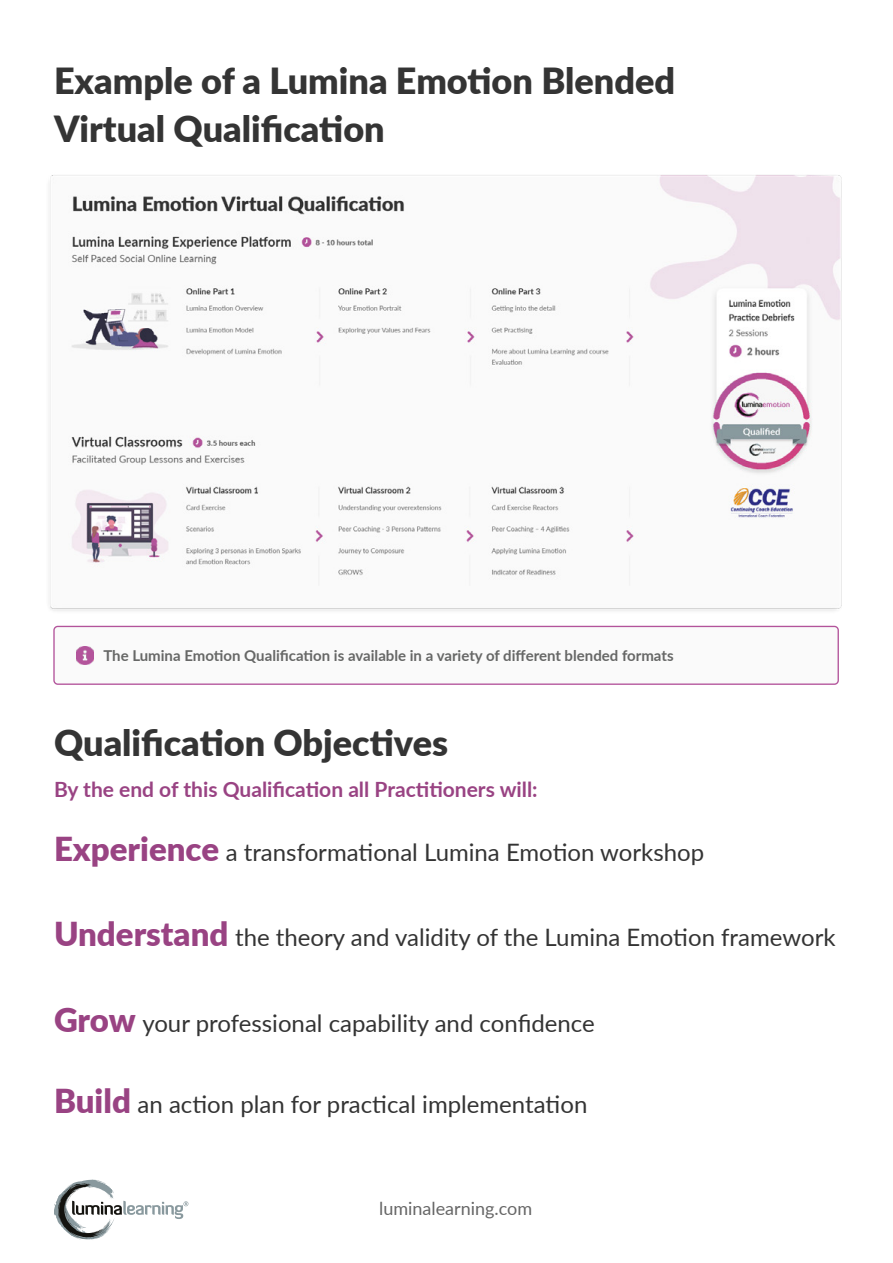
<style>
.page{position:relative;width:893px;height:1263px;background:#fff}
.page>*{position:absolute;margin:0;border:0;box-sizing:border-box;transform-origin:0 0}
.t1{font:900 36px/48px "Lato";color:#343434}
.t2{font:24px "Lato";color:#343434}
.t3{font:700 21px "Lato";color:#994383}
.t4{font:18px "Lato";color:#666}
.t5{font:700 15px "Lato";color:#666766}
.s1{font-weight:900;font-size:33px;color:#994383}
</style>
<div class="page">
<svg style="left:54px;top:1179px;width:134px;height:61px"></svg>
<div style="left:54px;top:626px;width:784px;height:58px;background:#fafafa;border-radius:4px"></div>
<div style="left:53px;top:626px;width:786px;height:59px;border:1px solid #b3549b;border-radius:4px"></div>
<img style="left:77px;top:646px;width:17px;height:19px">
<img style="left:50px;top:175px;width:792px;height:436px">
<h1 class="t1" style="left:54px;top:55px;width:623px">Example of a Lumina Emotion Blended<br>Virtual Qualification</h1>
<p class="t5" style="left:103px;top:644px;width:572px">The Lumina Emotion Qualification is available in a variety of different blended formats</p>
<h1 class="t1" style="left:54px;top:717px;width:396px">Qualification Objectives</h1>
<p class="t3" style="left:54px;top:774px;width:485px">By the end of this Qualification all Practitioners will:</p>
<p class="t2" style="left:54px;top:835px;width:652px"><span class="s1">Experience</span> a transformational Lumina Emotion workshop</p>
<p class="t2" style="left:54px;top:920px;width:783px"><span class="s1">Understand</span> the theory and validity of the Lumina Emotion framework</p>
<p class="t2" style="left:54px;top:1006px;width:542px"><span class="s1">Grow</span> your professional capability and confidence</p>
<p class="t2" style="left:54px;top:1087px;width:535px"><span class="s1">Build</span> an action plan for practical implementation</p>
<p class="t4" style="left:379px;top:1195px;width:155px">luminalearning.com</p>
</div>
